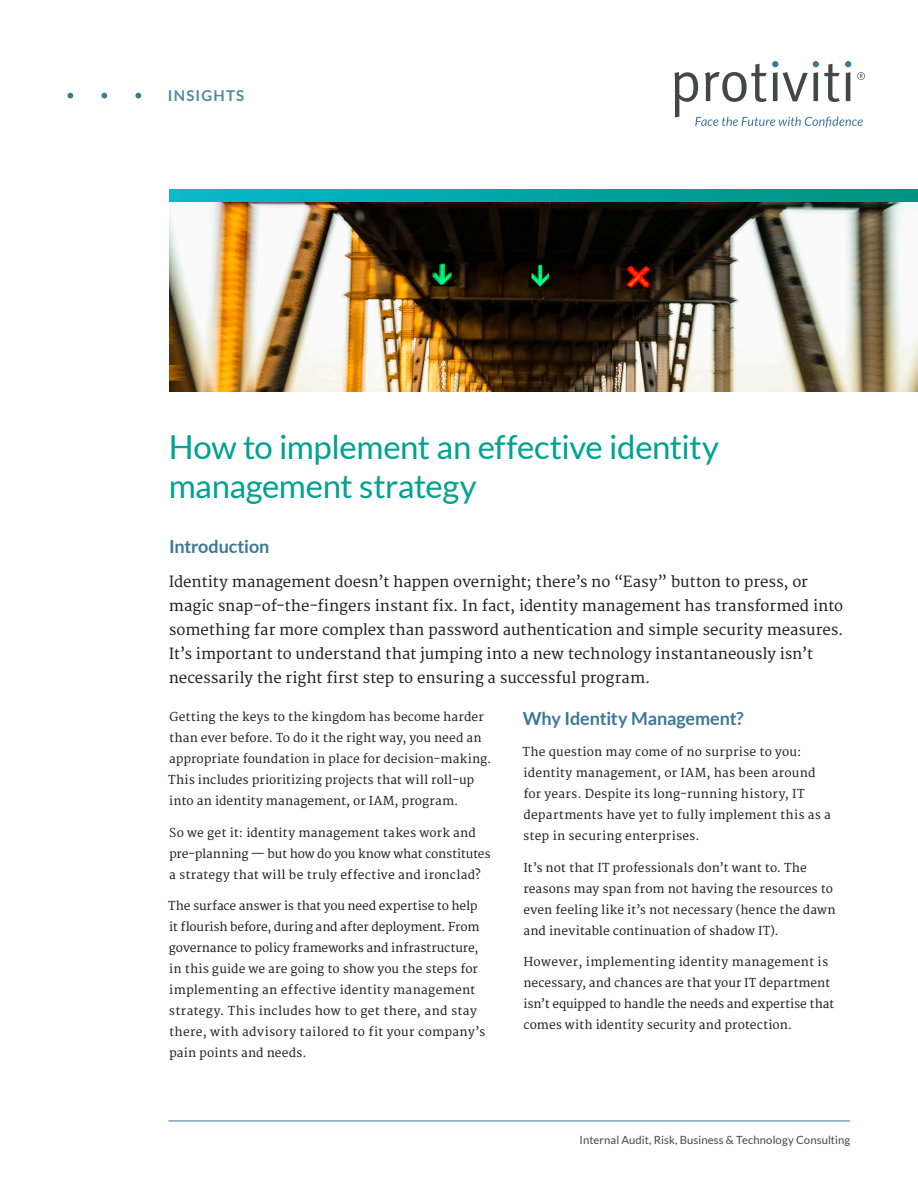
<style>
.page{position:relative;width:918px;height:1188px;background:#fff}
.page>*{position:absolute;margin:0;border:0;box-sizing:border-box;transform-origin:0 0}
.t1{font:33px/39px "Lato";letter-spacing:-.015em;color:#00a290}
.t2{font:700 18px "Lato";letter-spacing:-.005em;color:#3b7898}
.t3{font:15px/24px "Merriweather";letter-spacing:-.005em;color:#231f20}
.t4{font:700 15px "Lato";letter-spacing:.08em;color:#5588a6}
.t5{font:12px/21px "Merriweather";letter-spacing:.01em;color:#231f20}
.t6{font:11.25px "Lato";letter-spacing:.01em;color:#454647}
</style>
<div class="page">
<hr style="left:168px;top:1121px;width:682px;height:1px;background:#3b7898">
<img style="left:169px;top:189px;width:749px;height:13px">
<img style="left:169px;top:202px;width:749px;height:190px">
<svg style="left:674px;top:61px;width:191px;height:66px"></svg>
<svg style="left:68px;top:93px;width:5px;height:5px"></svg>
<svg style="left:101px;top:93px;width:6px;height:5px"></svg>
<svg style="left:135px;top:93px;width:6px;height:5px"></svg>
<p class="t4" style="left:168px;top:87px;width:78px">INSIGHTS</p>
<h1 class="t1" style="left:169px;top:427px;width:552px">How to implement an effective identity management strategy</h1>
<h2 class="t2" style="left:169px;top:536px;width:102px">Introduction</h2>
<p class="t3" style="left:169px;top:570px;width:676px">Identity management doesn’t happen overnight; there’s no “Easy” button to press, or magic snap-of-the-fingers instant fix. In fact, identity management has transformed into something far more complex than password authentication and simple security measures.<br>It’s important to understand that jumping into a new technology instantaneously isn’t necessarily the right first step to ensuring a successful program.</p>
<p class="t5" style="left:168px;top:707px;width:325px">Getting the keys to the kingdom has become harder than ever before. To do it the right way, you need an appropriate foundation in place for decision-making.<br>This includes prioritizing projects that will roll-up into an identity management, or IAM, program.</p>
<p class="t5" style="left:169px;top:823px;width:323px">So we get it: identity management takes work and pre-planning — but how do you know what constitutes a strategy that will be truly effective and ironclad?</p>
<p class="t5" style="left:168px;top:896px;width:319px">The surface answer is that you need expertise to help it flourish before, during and after deployment. From governance to policy frameworks and infrastructure, in this guide we are going to show you the steps for implementing an effective identity management strategy. This includes how to get there, and stay there, with advisory tailored to fit your company’s pain points and needs.</p>
<h2 class="t2" style="left:523px;top:708px;width:222px">Why Identity Management?</h2>
<p class="t5" style="left:523px;top:742px;width:310px">The question may come of no surprise to you: identity management, or IAM, has been around for years. Despite its long-running history, IT departments have yet to fully implement this as a step in securing enterprises.</p>
<p class="t5" style="left:523px;top:857px;width:314px">It’s not that IT professionals don’t want to. The reasons may span from not having the resources to even feeling like it’s not necessary (hence the dawn and inevitable continuation of shadow IT).</p>
<p class="t5" style="left:523px;top:952px;width:312px">However, implementing identity management is necessary, and chances are that your IT department isn’t equipped to handle the needs and expertise that comes with identity security and protection.</p>
<p class="t6" style="left:580px;top:1134px;width:272px">Internal Audit, Risk, Business &amp; Technology Consulting</p>
</div>
